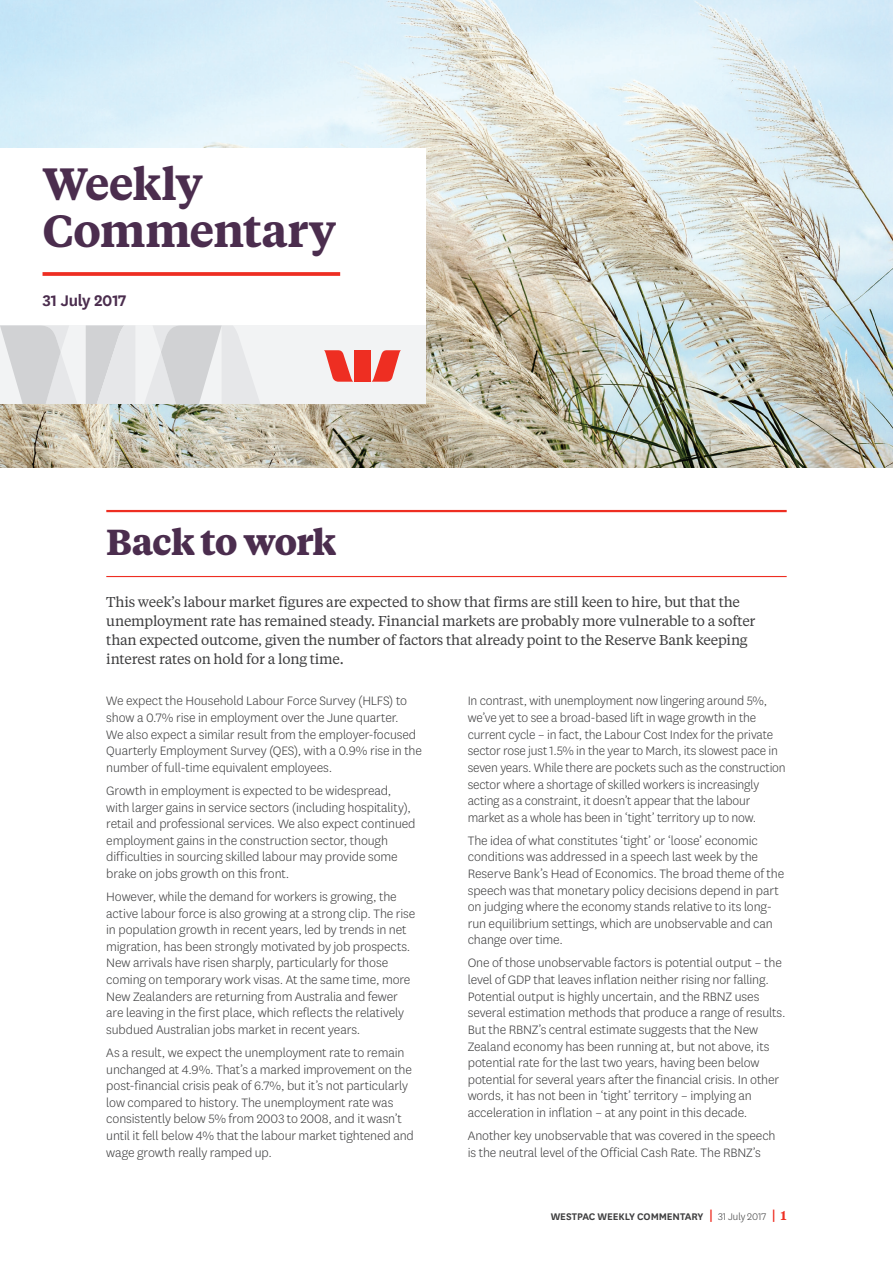
<style>
.page{position:relative;width:893px;height:1263px;background:#fff}
.page>*{position:absolute;margin:0;border:0;box-sizing:border-box;transform-origin:0 0}
.t1{font:600 45px/46.5px "Tiempos Text";letter-spacing:-.025em;color:#4b2d4e}
.t2{font:700 36px "Tiempos Text";letter-spacing:-.03em;color:#4b2d4e}
.t3{font:600 18px "National LF";letter-spacing:-.02em;color:#4b2d4e}
.t4{font:300 14.25px/16.6px "National LF";letter-spacing:-.01em;color:#3e3e3f}
.t5{font:14.25px/18.8px "Tiempos Text";letter-spacing:-.015em;color:#3e3e3f}
.t6{font:600 11.25px "National LF";letter-spacing:-.005em;color:#3e3e3f}
.s1{font-family:"Tiempos Text";font-size:13.5px;color:#ee2e22}
.s2{font-weight:300}
.s3{font-family:"Tiempos Text";font-size:12.75px;color:#ee2e22}
</style>
<div class="page">
<img style="left:0;top:0;width:893px;height:468px">
<div style="left:0;top:149px;width:425px;height:255px;background:#fff"></div>
<div style="left:0;top:325px;width:425px;height:79px;background:#f2f3f4"></div>
<svg style="left:0;top:325px;width:260px;height:79px"></svg>
<svg style="left:324px;top:350px;width:29px;height:32px"></svg>
<svg style="left:371px;top:350px;width:30px;height:32px"></svg>
<div style="left:354px;top:350px;width:17px;height:32px;background:#ee2e22"></div>
<svg style="left:43px;top:272px;width:297px;height:4px"></svg>
<hr style="left:106px;top:510px;width:681px;height:2px;background:#ee2e22">
<hr style="left:106px;top:576px;width:681px;height:1px;background:#ee2e22">
<h1 class="t1" style="left:43px;top:159px;width:295px">Weekly<br>Commentary</h1>
<p class="t3" style="left:43px;top:288px;width:85px">31 July 2017</p>
<h2 class="t2" style="left:106px;top:516px;width:232px">Back to work</h2>
<p class="t5" style="left:106px;top:592px;width:651px">This week’s labour market figures are expected to show that firms are still keen to hire, but that the unemployment rate has remained steady. Financial markets are probably more vulnerable to a softer than expected outcome, given the number of factors that already point to the Reserve Bank keeping interest rates on hold for a long time.</p>
<p class="t4" style="left:106px;top:692px;width:317px">We expect the Household Labour Force Survey (HLFS) to show a 0.7% rise in employment over the June quarter.<br>We also expect a similar result from the employer-focused Quarterly Employment Survey (QES), with a 0.9% rise in the number of full-time equivalent employees.</p>
<p class="t4" style="left:106px;top:782px;width:311px">Growth in employment is expected to be widespread, with larger gains in service sectors (including hospitality), retail and professional services. We also expect continued employment gains in the construction sector, though difficulties in sourcing skilled labour may provide some brake on jobs growth on this front.</p>
<p class="t4" style="left:106px;top:888px;width:311px">However, while the demand for workers is growing, the active labour force is also growing at a strong clip. The rise in population growth in recent years, led by trends in net migration, has been strongly motivated by job prospects.<br>New arrivals have risen sharply, particularly for those coming on temporary work visas. At the same time, more New Zealanders are returning from Australia and fewer are leaving in the first place, which reflects the relatively subdued Australian jobs market in recent years.</p>
<p class="t4" style="left:106px;top:1044px;width:309px">As a result, we expect the unemployment rate to remain unchanged at 4.9%. That’s a marked improvement on the post-financial crisis peak of 6.7%, but it’s not particularly low compared to history. The unemployment rate was consistently below 5% from 2003 to 2008, and it wasn’t until it fell below 4% that the labour market tightened and wage growth really ramped up.</p>
<p class="t4" style="left:468px;top:692px;width:319px">In contrast, with unemployment now lingering around 5%, we’ve yet to see a broad-based lift in wage growth in the current cycle – in fact, the Labour Cost Index for the private sector rose just 1.5% in the year to March, its slowest pace in seven years. While there are pockets such as the construction sector where a shortage of skilled workers is increasingly acting as a constraint, it doesn’t appear that the labour market as a whole has been in ‘tight’ territory up to now.</p>
<p class="t4" style="left:468px;top:832px;width:318px">The idea of what constitutes ‘tight’ or ‘loose’ economic conditions was addressed in a speech last week by the Reserve Bank’s Head of Economics. The broad theme of the speech was that monetary policy decisions depend in part on judging where the economy stands relative to its long&shy;run equilibrium settings, which are unobservable and can change over time.</p>
<p class="t4" style="left:468px;top:954px;width:319px">One of those unobservable factors is potential output – the level of GDP that leaves inflation neither rising nor falling.<br>Potential output is highly uncertain, and the RBNZ uses several estimation methods that produce a range of results.<br>But the RBNZ’s central estimate suggests that the New Zealand economy has been running at, but not above, its potential rate for the last two years, having been below potential for several years after the financial crisis. In other words, it has not been in ‘tight’ territory – implying an acceleration in inflation – at any point in this decade.</p>
<p class="t4" style="left:468px;top:1127px;width:309px">Another key unobservable that was covered in the speech is the neutral level of the Official Cash Rate. The RBNZ’s</p>
<p class="t6" style="left:551px;top:1209px;width:237px">WESTPAC WEEKLY COMMENTARY <span class="s1">|</span> <span class="s2">31 July 2017</span> <span class="s1">|</span> <span class="s3">1</span></p>
</div>
